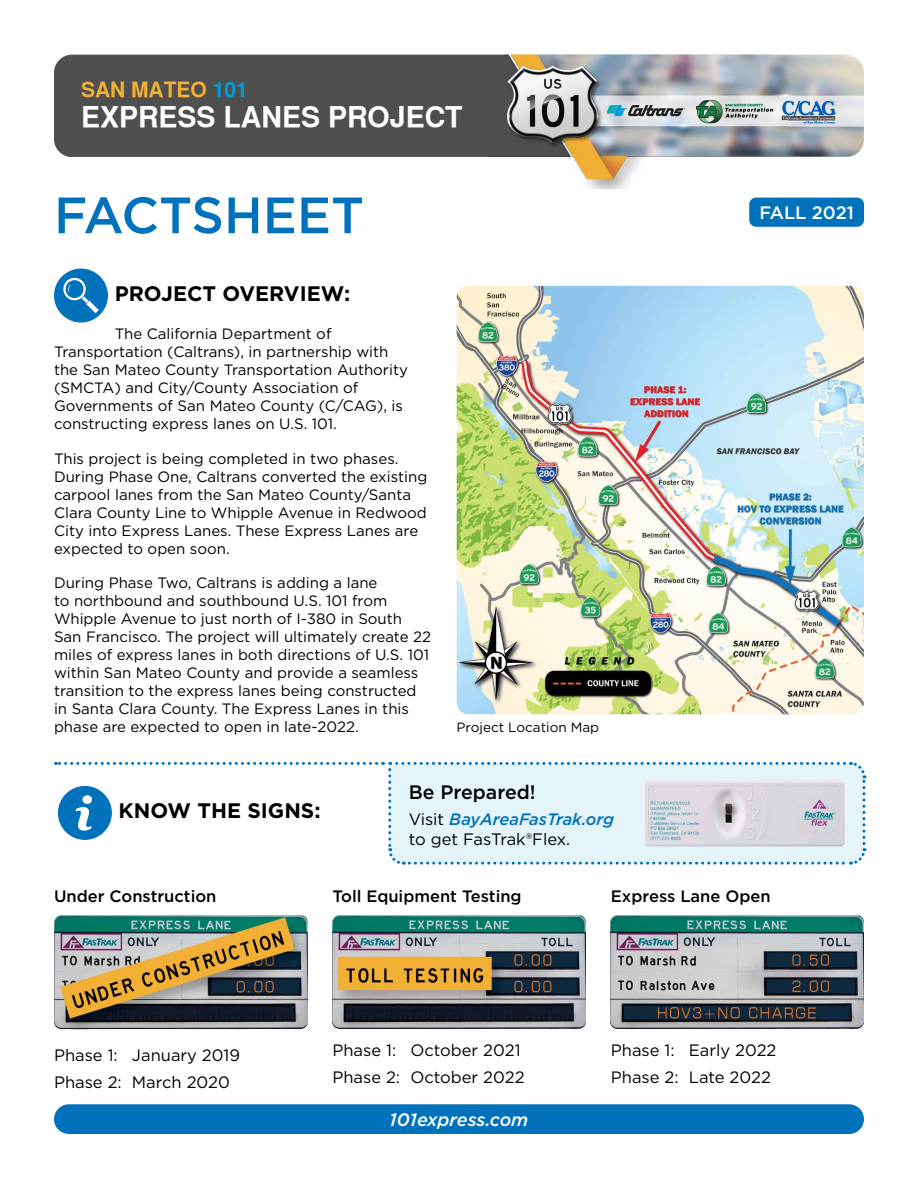
<style>
.page{position:relative;width:918px;height:1188px;background:#fff}
.page>*{position:absolute;margin:0;border:0;box-sizing:border-box;transform-origin:0 0}
.t1{font:500 51px "Gotham";color:#0072bc}
.t2{font:700 28.5px "Sans Serif";color:#fff}
.Heading_1{font:700 21px "Gotham";color:#000}
.t3{font:700 21px "Sans Serif";color:#f2b036}
.t4{font:500 19.5px "Gotham";color:#000}
.t5{font:italic 500 18px "Gotham";color:#fff}
.t6{font:500 18px "Gotham";color:#fff}
.t7{font:16.5px/19.8px "Gotham";color:#000}
.t8{font:500 16.5px "Gotham";color:#000}
.Details_info{font:15px/18px "Gotham";color:#000}
.Details_info-2{font:13.5px "Gotham";color:#000}
.s1{color:#009ddd}
.s2{font-weight:500;font-style:italic;color:#0072bc}
</style>
<div class="page">
<svg style="left:56px;top:762px;width:321px;height:3px"></svg>
<div style="left:54px;top:1104px;width:810px;height:30px;background:#0072bc;border-radius:15px"></div>
<div style="left:749px;top:198px;width:115px;height:29px;background:#0072bc;border-radius:7px"></div>
<img style="left:54px;top:55px;width:810px;height:102px">
<img style="left:488px;top:55px;width:300px;height:134px">
<svg style="left:383px;top:761px;width:484px;height:104px"></svg>
<div style="left:54px;top:269px;width:54px;height:54px;background:#0072bc;border-radius:50%"></div>
<svg style="left:63px;top:277px;width:36px;height:36px"></svg>
<img style="left:457px;top:286px;width:407px;height:428px">
<div style="left:58px;top:786px;width:54px;height:54px;background:#0072bc;border-radius:50%"></div>
<svg style="left:75px;top:795px;width:17px;height:36px"></svg>
<img style="left:54px;top:916px;width:254px;height:114px">
<img style="left:332px;top:916px;width:254px;height:113px">
<img style="left:611px;top:916px;width:253px;height:113px">
<img style="left:644px;top:780px;width:201px;height:66px">
<p class="t3" style="left:81px;top:77px;width:168px">SAN MATEO <span class="s1">101</span></p>
<p class="t2" style="left:81px;top:100px;width:383px">EXPRESS LANES PROJECT</p>
<p class="t1" style="left:54px;top:182px;width:312px">FACTSHEET</p>
<p class="t6" style="left:760px;top:201px;width:96px">FALL 2021</p>
<h1 class="Heading_1" style="left:115px;top:280px;width:237px">PROJECT OVERVIEW:</h1>
<p class="Details_info" style="left:54px;top:325px;width:355px;text-indent:61px">The California Department of Transportation (Caltrans), in partnership with the San Mateo County Transportation Authority (SMCTA) and City/County Association of Governments of San Mateo County (C/CAG), is constructing express lanes on U.S. 101.</p>
<p class="Details_info" style="left:54px;top:449px;width:375px">This project is being completed in two phases.<br>During Phase One, Caltrans converted the existing carpool lanes from the San Mateo County/Santa Clara County Line to Whipple Avenue in Redwood City into Express Lanes. These Express Lanes are expected to open soon.</p>
<p class="Details_info" style="left:54px;top:573px;width:379px">During Phase Two, Caltrans is adding a lane<br>to northbound and southbound U.S. 101 from Whipple Avenue to just north of I-380 in South San Francisco. The project will ultimately create 22 miles of express lanes in both directions of U.S. 101 within San Mateo County and provide a seamless transition to the express lanes being constructed in Santa Clara County. The Express Lanes in this phase are expected to open in late-2022.</p>
<p class="Details_info-2" style="left:457px;top:718px;width:144px">Project Location Map</p>
<h1 class="Heading_1" style="left:119px;top:797px;width:203px">KNOW THE SIGNS:</h1>
<p class="t4" style="left:409px;top:779px;width:129px">Be Prepared!</p>
<p class="t7" style="left:409px;top:809px;width:207px">Visit <span class="s2">BayAreaFasTrak.org </span>to get FasTrak®Flex.</p>
<p class="t8" style="left:54px;top:885px;width:164px">Under Construction</p>
<p class="t8" style="left:332px;top:885px;width:191px">Toll Equipment Testing</p>
<p class="t8" style="left:611px;top:885px;width:161px">Express Lane Open</p>
<p class="t7" style="left:54px;top:1045px;width:188px">Phase 1: January 2019</p>
<p class="t7" style="left:54px;top:1072px;width:177px">Phase 2: March 2020</p>
<p class="t7" style="left:332px;top:1040px;width:190px">Phase 1: October 2021</p>
<p class="t7" style="left:332px;top:1067px;width:194px">Phase 2: October 2022</p>
<p class="t5" style="left:390px;top:1108px;width:140px">101express.com</p>
<p class="t7" style="left:611px;top:1040px;width:167px">Phase 1: Early 2022</p>
<p class="t7" style="left:611px;top:1067px;width:162px">Phase 2: Late 2022</p>
</div>
